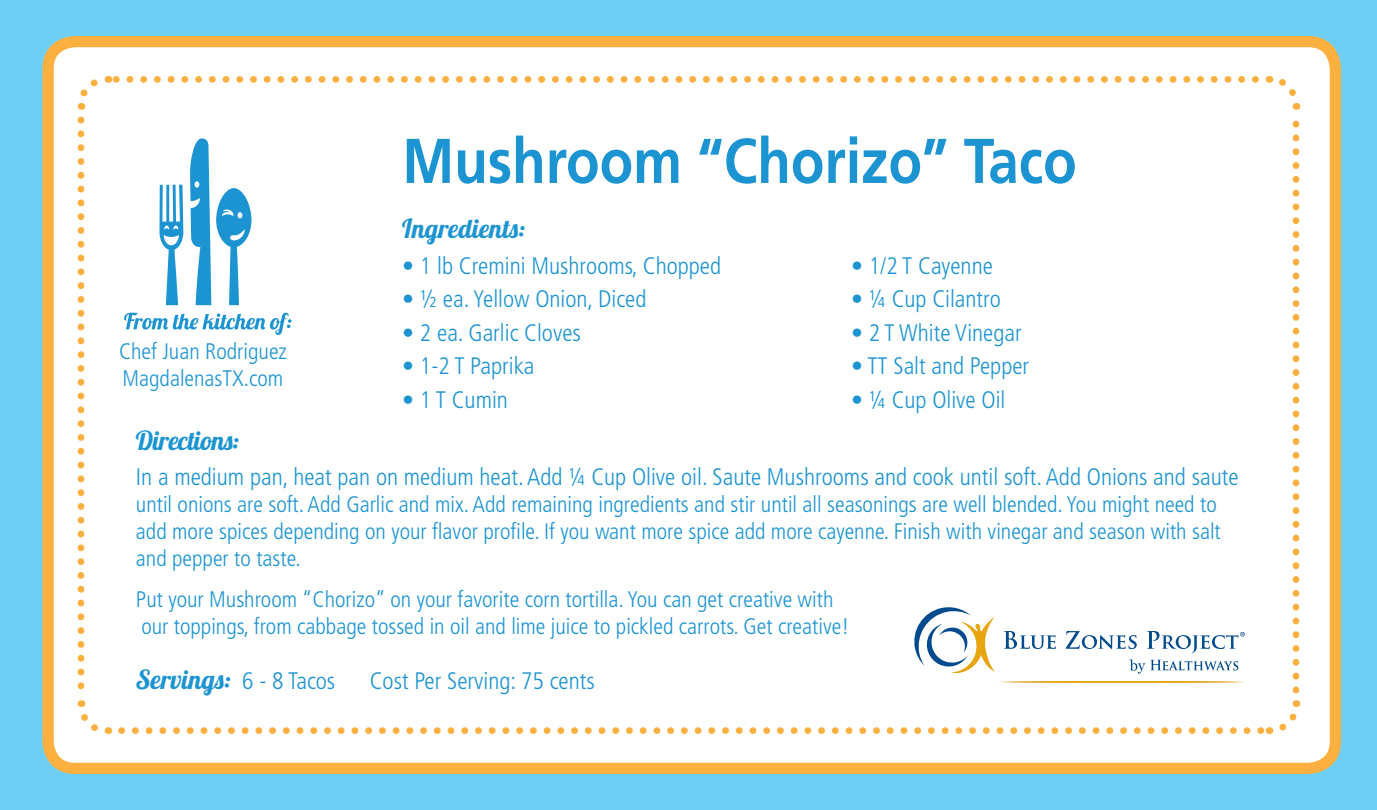
<style>
.page{position:relative;width:1377px;height:810px;background:#6fcef4}
.page>*{position:absolute;margin:0;border:0;box-sizing:border-box;transform-origin:0 0}
.t1{font:700 63.23px "Frutiger LT Std";color:#1c94d2;scale:.87 1}
.t2{font:26.32px "Lobster 1.4";color:#1c94d2}
.t3{font:26.32px "Lobster 1.4";letter-spacing:-.02em;color:#1c94d2}
.t4{font:300 condensed 23.85px "Frutiger LT Std";color:#1c94d2}
.t5{font:300 condensed 22.5px/27px "Frutiger LT Std";color:#1c94d2}
.t6{font:300 condensed 22.28px "Frutiger LT Std";color:#1c94d2}
.s1{font-family:"Frutiger LT Std";font-weight:300;font-stretch:condensed;font-size:23.85px}
</style>
<div class="page">
<div style="left:48px;top:42px;width:1287px;height:726px;background:#fff;border-radius:27px"></div>
<div style="left:42px;top:36px;width:1299px;height:738px;border:11px solid #fbb03f;border-radius:27px"></div>
<svg style="left:914px;top:607px;width:81px;height:66px"></svg>
<svg style="left:999px;top:682px;width:246px;height:1px"></svg>
<svg style="left:1004px;top:631px;width:52px;height:18px"></svg>
<svg style="left:1130px;top:659px;width:108px;height:15px"></svg>
<svg style="left:1147px;top:631px;width:98px;height:22px"></svg>
<svg style="left:1066px;top:631px;width:71px;height:18px"></svg>
<svg style="left:124px;top:138px;width:168px;height:197px"></svg>
<svg style="left:122px;top:727px;width:1140px;height:7px"></svg>
<svg style="left:115px;top:76px;width:1141px;height:7px"></svg>
<svg style="left:77px;top:120px;width:32px;height:614px"></svg>
<svg style="left:1269px;top:700px;width:32px;height:34px"></svg>
<svg style="left:1268px;top:76px;width:33px;height:614px"></svg>
<svg style="left:77px;top:76px;width:32px;height:34px"></svg>
<p class="t6" style="left:128px;top:336px;width:162px">Blue Zo es Project<sup>®</sup></p>
<p class="t5" style="left:119px;top:338px;width:169px">Chef Juan Rodriguez<br>MagdalenasTX.com</p>
<p class="t1" style="left:402px;top:124px;width:777px">Mushroom “Chorizo” Taco</p>
<p class="t2" style="left:402px;top:211px;width:124px">Ingredients:</p>
<p class="t4" style="left:402px;top:252px;width:320px">• 1 lb Cremini Mushrooms, Chopped</p>
<p class="t4" style="left:402px;top:285px;width:246px">• ½ ea. Yellow Onion, Diced</p>
<p class="t4" style="left:402px;top:319px;width:180px">• 2 ea. Garlic Cloves</p>
<p class="t4" style="left:402px;top:352px;width:134px">• 1-2 T Paprika</p>
<p class="t4" style="left:402px;top:386px;width:107px">• 1 T Cumin</p>
<p class="t4" style="left:851px;top:252px;width:143px">• 1/2 T Cayenne</p>
<p class="t4" style="left:851px;top:285px;width:151px">• ¼ Cup Cilantro</p>
<p class="t4" style="left:851px;top:319px;width:172px">• 2 T White Vinegar</p>
<p class="t4" style="left:851px;top:352px;width:180px">• TT Salt and Pepper</p>
<p class="t4" style="left:851px;top:386px;width:156px">• ¼ Cup Olive Oil</p>
<p class="t3" style="left:136px;top:423px;width:105px">Directions:</p>
<p class="t4" style="left:136px;top:464px;width:1104px">In a medium pan, heat pan on medium heat. Add ¼ Cup Olive oil. Saute Mushrooms and cook until soft. Add Onions and saute</p>
<p class="t5" style="left:136px;top:491px;width:1086px">until onions are soft. Add Garlic and mix. Add remaining ingredients and stir until all seasonings are well blended. You might need to add more spices depending on your flavor profile. If you want more spice add more cayenne. Finish with vinegar and season with salt and pepper to taste.</p>
<p class="t5" style="left:136px;top:586px;width:699px">Put your Mushroom “Chorizo” on your favorite corn tortilla. You can get creative with</p>
<p class="t5" style="left:141px;top:613px;width:709px">our toppings, from cabbage tossed in oil and lime juice to pickled carrots. Get creative!</p>
<p class="t2" style="left:136px;top:662px;width:201px">Servings: <span class="s1">6 - 8 Tacos</span></p>
<p class="t4" style="left:370px;top:667px;width:227px">Cost Per Serving: 75 cents</p>
</div>
